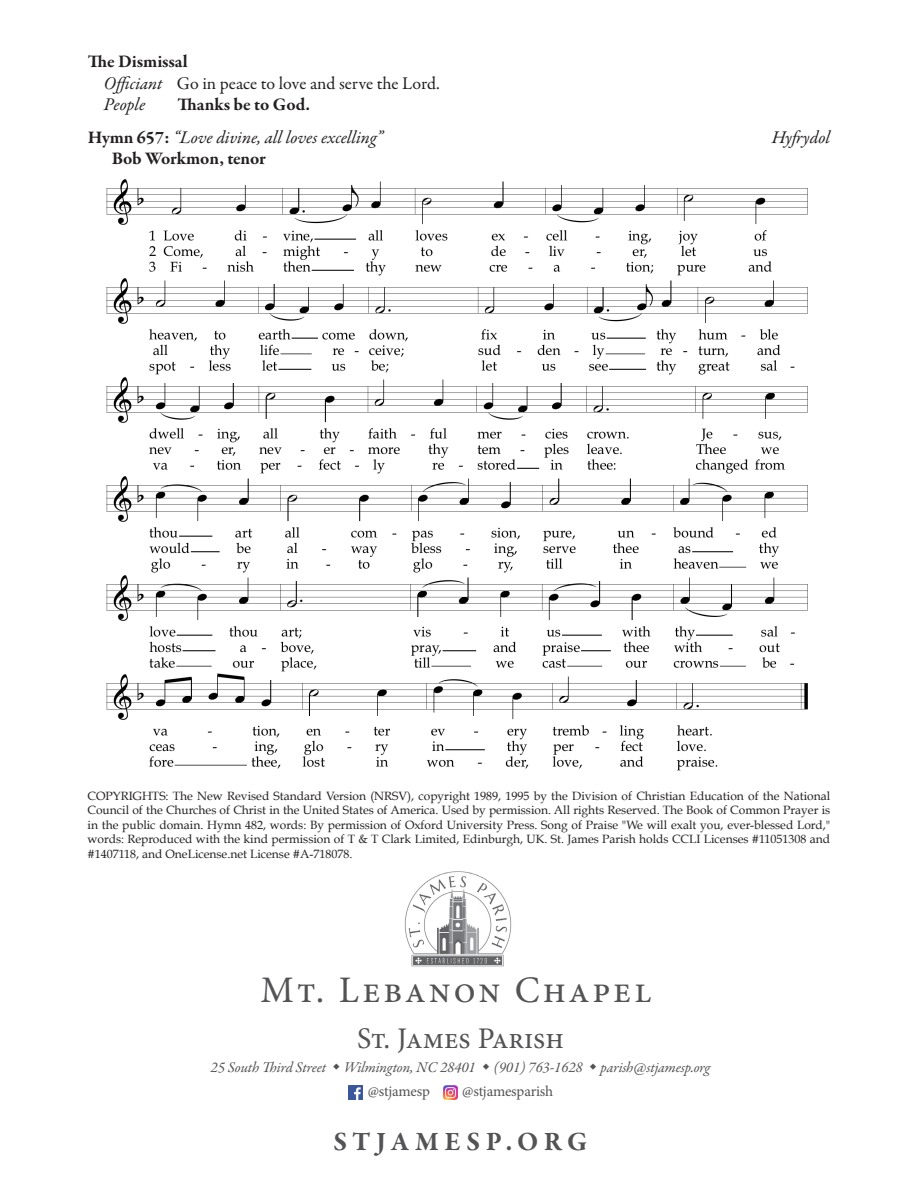
<style>
.page{position:relative;width:918px;height:1188px;background:#fff}
.page>*{position:absolute;margin:0;border:0;box-sizing:border-box;transform-origin:0 0}
.t1{font:37.5px "Minion Pro";letter-spacing:.08em;color:#535355}
.t2{font:30px "Minion Pro";letter-spacing:-.005em;color:#535355}
.t3{font:700 27px "Garamond Premr Pro";letter-spacing:.2em;color:#535355}
.t4{font:italic 18px "Garamond Premr Pro";color:#231f20}
.t5{font:700 18px "Garamond Premr Pro";letter-spacing:-.005em;color:#231f20}
.t6{font:18px "Garamond Premr Pro";color:#231f20}
.t7{font:italic 15px "Garamond Premr Pro";letter-spacing:-.01em;color:#535355}
.t8{font:15px "Minion Pro";color:#535355}
.t9{font:12px/14.4px "Book Antiqua";color:#231f20;text-align:justify}
.s1{font-style:italic}
.s2{font-weight:700;font-style:normal}
</style>
<div class="page">
<img style="left:106px;top:179px;width:702px;height:592px">
<img style="left:404px;top:871px;width:108px;height:96px">
<img style="left:348px;top:1085px;width:15px;height:15px">
<img style="left:443px;top:1085px;width:15px;height:15px">
<p class="t5" style="left:88px;top:50px;width:101px">The Dismissal</p>
<p class="t6" style="left:104px;top:72px;width:337px"><span class="s1">Officiant</span> Go in peace to love and serve the Lord.</p>
<p class="t4" style="left:104px;top:93px;width:43px">People</p>
<p class="t5" style="left:178px;top:94px;width:134px">Thanks be to God.</p>
<p class="t4" style="left:88px;top:126px;width:297px"><span class="s2">Hymn 657:</span> “Love divine, all loves excelling”</p>
<p class="t4" style="left:772px;top:126px;width:60px">Hyfrydol</p>
<p class="t5" style="left:112px;top:148px;width:156px">Bob Workmon, tenor</p>
<p class="t9" style="left:88px;top:789px;width:744px">COPYRIGHTS: The New Revised Standard Version (NRSV), copyright 1989, 1995 by the Division of Christian Education of the National Council of the Churches of Christ in the United States of America. Used by permission. All rights Reserved. The Book of Common Prayer is in the public domain. Hymn 482, words: By permission of Oxford University Press. Song of Praise "We will exalt you, ever-blessed Lord," words: Reproduced with the kind permission of T &amp; T Clark Limited, Edinburgh, UK. St. James Parish holds CCLI Licenses #11051308 and #1407118, and OneLicense.net License #A-718078.</p>
<p class="t1" style="left:260px;top:965px;width:393px">Mt. Lebanon Chapel</p>
<p class="t2" style="left:357px;top:1018px;width:208px">St. James Parish</p>
<p class="t7" style="left:211px;top:1058px;width:501px">25 South Third Street Wilmington, NC 28401 (901) 763-1628 parish@stjamesp.org</p>
<p class="t8" style="left:368px;top:1081px;width:64px">@stjamesp</p>
<p class="t8" style="left:462px;top:1081px;width:93px">@stjamesparish</p>
<p class="t3" style="left:334px;top:1125px;width:255px">STJAMESP.ORG</p>
</div>
